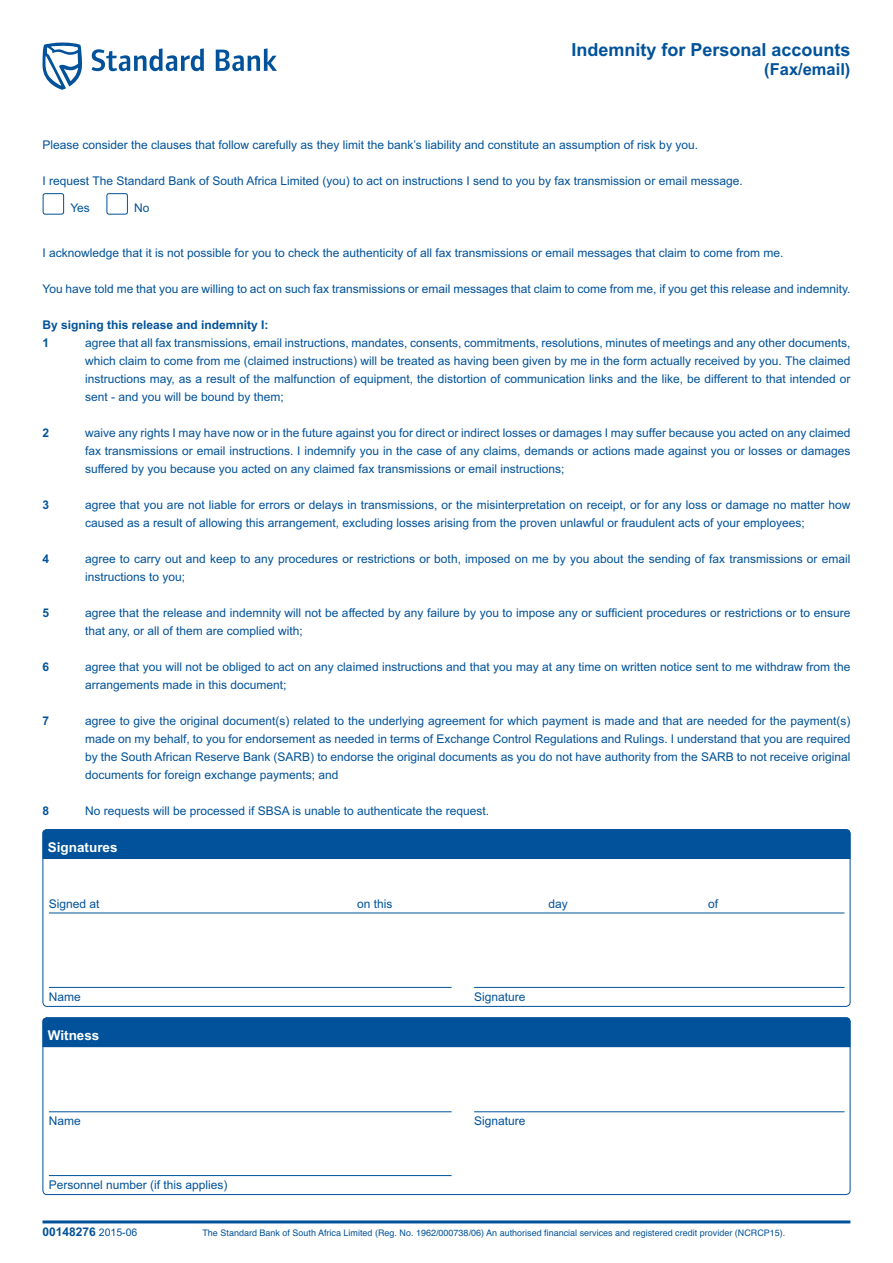
<style>
.page{position:relative;width:893px;height:1263px;background:#fff}
.page>*{position:absolute;margin:0;border:0;box-sizing:border-box;transform-origin:0 0}
.t1{font:700 18px "Arial";color:#01529a}
.t2{font:700 16.5px "Arial";color:#01529a}
.t3{font:700 13.5px "Arial";color:#fff}
.t4{font:12px/18px "Arial";color:#01529a}
.t5{font:700 12px/18px "Arial";color:#01529a}
.t6{font:9px "Helvetica";color:#01529a}
.s1{font-weight:400;font-size:10.5px}
</style>
<div class="page">
<svg style="left:92px;top:48px;width:185px;height:23px"></svg>
<svg style="left:43px;top:43px;width:39px;height:47px"></svg>
<hr style="left:49px;top:912px;width:795px;height:1px;background:#01529a">
<hr style="left:49px;top:987px;width:403px;height:1px;background:#01529a">
<hr style="left:49px;top:1175px;width:403px;height:1px;background:#01529a">
<hr style="left:49px;top:1111px;width:403px;height:1px;background:#01529a">
<hr style="left:474px;top:987px;width:370px;height:1px;background:#01529a">
<hr style="left:474px;top:1111px;width:370px;height:1px;background:#01529a">
<hr style="left:43px;top:1220px;width:807px;height:3px;background:#01529a">
<div style="left:43px;top:193px;width:21px;height:22px;border:1px solid #01529a;border-radius:2px"></div>
<div style="left:107px;top:193px;width:21px;height:22px;border:1px solid #01529a;border-radius:2px"></div>
<div style="left:43px;top:829px;width:807px;height:30px;background:#01529a"></div>
<div style="left:43px;top:1017px;width:807px;height:30px;background:#01529a"></div>
<h1 class="t1" style="left:571px;top:43px;width:281px">Indemnity for Personal accounts</h1>
<h2 class="t2" style="left:764px;top:64px;width:88px">(Fax/email)</h2>
<p class="t4" style="left:43px;top:136px;width:657px">Please consider the clauses that follow carefully as they limit the bank’s liability and constitute an assumption of risk by you.</p>
<p class="t4" style="left:43px;top:172px;width:702px">I request The Standard Bank of South Africa Limited (you) to act on instructions I send to you by fax transmission or email message.</p>
<p class="t4" style="left:70px;top:199px;width:21px">Yes</p>
<p class="t4" style="left:134px;top:199px;width:17px">No</p>
<p class="t4" style="left:43px;top:244px;width:743px">I acknowledge that it is not possible for you to check the authenticity of all fax transmissions or email messages that claim to come from me.</p>
<p class="t4" style="left:43px;top:280px;width:809px">You have told me that you are willing to act on such fax transmissions or email messages that claim to come from me, if you get this release and indemnity.</p>
<p class="t5" style="left:43px;top:316px;width:228px">By signing this release and indemnity I:<br>1</p>
<p class="t4" style="left:85px;top:334px;width:767px;text-align:justify">agree that all fax transmissions, email instructions, mandates, consents, commitments, resolutions, minutes of meetings and any other documents, which claim to come from me (claimed instructions) will be treated as having been given by me in the form actually received by you. The claimed instructions may, as a result of the malfunction of equipment, the distortion of communication links and the like, be different to that intended or sent - and you will be bound by them;</p>
<p class="t5" style="left:43px;top:424px;width:8px">2</p>
<p class="t4" style="left:85px;top:424px;width:767px;text-align:justify">waive any rights I may have now or in the future against you for direct or indirect losses or damages I may suffer because you acted on any claimed fax transmissions or email instructions. I indemnify you in the case of any claims, demands or actions made against you or losses or damages suffered by you because you acted on any claimed fax transmissions or email instructions;</p>
<p class="t5" style="left:43px;top:496px;width:8px">3</p>
<p class="t4" style="left:85px;top:496px;width:767px">agree that you are not liable for errors or delays in transmissions, or the misinterpretation on receipt, or for any loss or damage no matter how caused as a result of allowing this arrangement, excluding losses arising from the proven unlawful or fraudulent acts of your employees;</p>
<p class="t5" style="left:43px;top:550px;width:8px">4</p>
<p class="t4" style="left:85px;top:550px;width:767px">agree to carry out and keep to any procedures or restrictions or both, imposed on me by you about the sending of fax transmissions or email instructions to you;</p>
<p class="t5" style="left:43px;top:604px;width:8px">5</p>
<p class="t4" style="left:85px;top:604px;width:767px">agree that the release and indemnity will not be affected by any failure by you to impose any or sufficient procedures or restrictions or to ensure that any, or all of them are complied with;</p>
<p class="t5" style="left:43px;top:658px;width:8px">6</p>
<p class="t4" style="left:85px;top:658px;width:767px">agree that you will not be obliged to act on any claimed instructions and that you may at any time on written notice sent to me withdraw from the arrangements made in this document;</p>
<p class="t5" style="left:43px;top:712px;width:8px">7</p>
<p class="t4" style="left:85px;top:712px;width:767px;text-align:justify">agree to give the original document(s) related to the underlying agreement for which payment is made and that are needed for the payment(s) made on my behalf, to you for endorsement as needed in terms of Exchange Control Regulations and Rulings. I understand that you are required by the South African Reserve Bank (SARB) to endorse the original documents as you do not have authority from the SARB to not receive original documents for foreign exchange payments; and</p>
<p class="t5" style="left:43px;top:802px;width:8px">8</p>
<p class="t4" style="left:85px;top:802px;width:406px">No requests will be processed if SBSA is unable to authenticate the request.</p>
<p class="t3" style="left:48px;top:842px;width:71px">Signatures</p>
<p class="t4" style="left:49px;top:896px;width:52px">Signed at</p>
<p class="t4" style="left:49px;top:988px;width:34px">Name</p>
<p class="t3" style="left:48px;top:1030px;width:53px">Witness</p>
<p class="t4" style="left:49px;top:1113px;width:34px">Name</p>
<p class="t4" style="left:49px;top:1177px;width:180px">Personnel number (if this applies)</p>
<p class="t4" style="left:357px;top:896px;width:37px">on this</p>
<p class="t4" style="left:549px;top:896px;width:21px">day</p>
<p class="t4" style="left:708px;top:896px;width:12px">of</p>
<p class="t4" style="left:474px;top:988px;width:53px">Signature</p>
<p class="t4" style="left:474px;top:1113px;width:53px">Signature</p>
<p class="t5" style="left:43px;top:1224px;width:96px">00148276 <span class="s1">2015-06</span></p>
<p class="t6" style="left:202px;top:1230px;width:584px">The Standard Bank of South Africa Limited (Reg. No. 1962/000738/06) An authorised financial services and registered credit provider (NCRCP15).</p>
</div>
